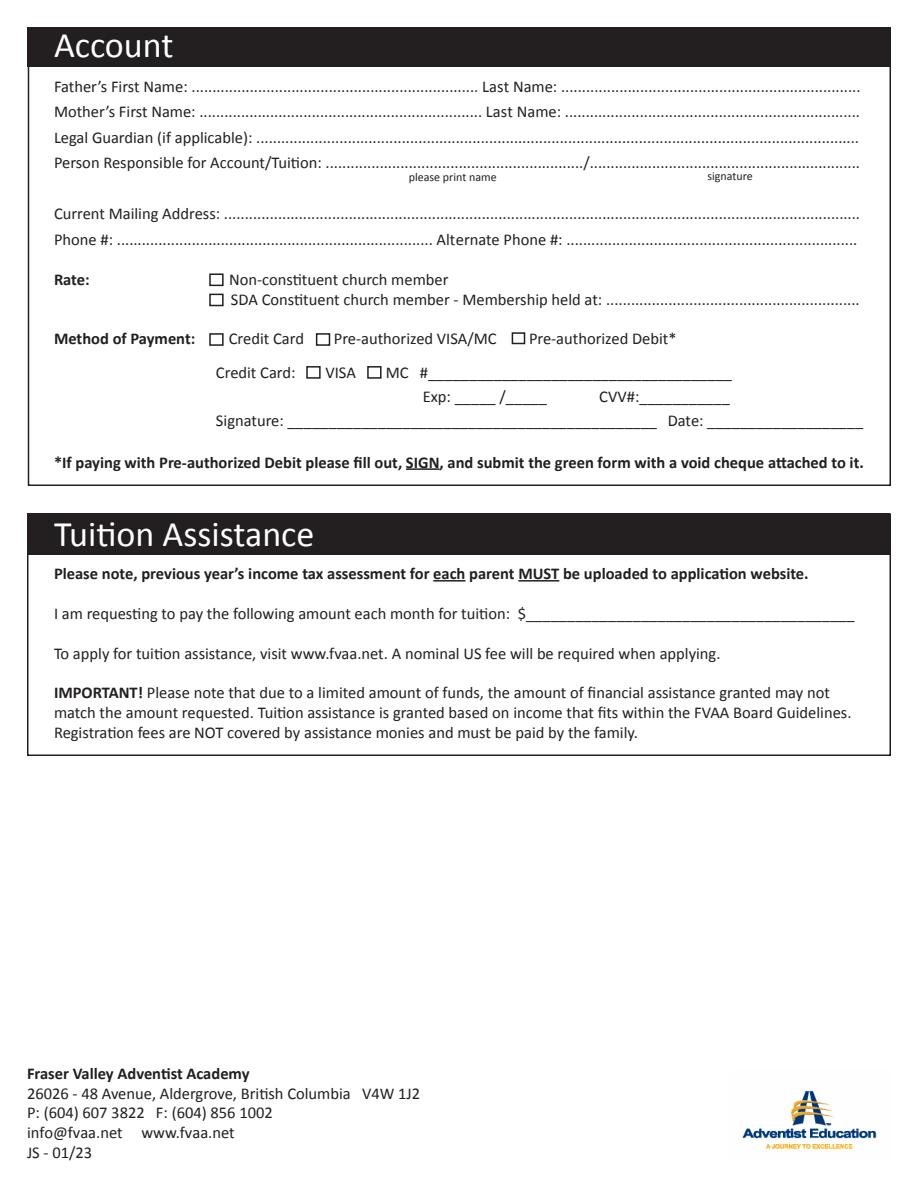
<style>
.page{position:relative;width:918px;height:1188px;background:#fff}
.page>*{position:absolute;margin:0;border:0;box-sizing:border-box;transform-origin:0 0}
.t1{font:36px "Calibri";color:#fff}
.t2{font:16.5px/19.8px "Calibri";color:#231f20}
.t3{font:700 16.5px "Calibri";color:#231f20}
.t4{font:12px "Calibri";color:#231f20}
.s1{font-weight:700}
</style>
<div class="page">
<img style="left:742px;top:1091px;width:135px;height:59px">
<div style="left:28px;top:27px;width:863px;height:39px;background:#231f20"></div>
<div style="left:512px;top:332px;width:13px;height:12px;border:2px solid #231f20"></div>
<div style="left:27px;top:513px;width:862px;height:42px;background:#231f20"></div>
<hr style="left:433px;top:580px;width:33px;height:2px;background:#231f20">
<hr style="left:518px;top:580px;width:41px;height:2px;background:#231f20">
<div style="left:209px;top:294px;width:15px;height:12px;border:2px solid #231f20"></div>
<div style="left:209px;top:273px;width:15px;height:13px;border:2px solid #231f20"></div>
<div style="left:209px;top:333px;width:15px;height:13px;border:2px solid #231f20"></div>
<div style="left:316px;top:333px;width:14px;height:13px;border:2px solid #231f20"></div>
<div style="left:306px;top:366px;width:15px;height:13px;border:2px solid #231f20"></div>
<div style="left:367px;top:366px;width:15px;height:13px;border:2px solid #231f20"></div>
<hr style="left:406px;top:468px;width:34px;height:2px;background:#231f20">
<p class="t1" style="left:54px;top:23px;width:121px">Account</p>
<p class="t2" style="left:54px;top:76px;width:808px">Father’s First Name: ..................................................................... Last Name: ........................................................................</p>
<p class="t2" style="left:54px;top:102px;width:808px">Mother’s First Name: .................................................................... Last Name: .......................................................................</p>
<p class="t2" style="left:54px;top:127px;width:807px">Legal Guardian (if applicable): .................................................................................................................................................</p>
<p class="t2" style="left:54px;top:153px;width:808px">Person Responsible for Account/Tuition: ............................................................../.................................................................</p>
<p class="t2" style="left:54px;top:204px;width:808px">Current Mailing Address: .........................................................................................................................................................</p>
<p class="t2" style="left:54px;top:229px;width:805px">Phone #: ............................................................................ Alternate Phone #: ......................................................................</p>
<p class="t4" style="left:409px;top:170px;width:89px">please print name</p>
<p class="t4" style="left:707px;top:169px;width:47px">signature</p>
<p class="t3" style="left:54px;top:269px;width:37px">Rate:</p>
<p class="t2" style="left:229px;top:270px;width:221px">Non-constituent church member</p>
<p class="t2" style="left:231px;top:289px;width:630px">SDA Constituent church member - Membership held at: .............................................................</p>
<p class="t3" style="left:54px;top:328px;width:143px">Method of Payment:</p>
<p class="t2" style="left:229px;top:329px;width:77px">Credit Card</p>
<p class="t2" style="left:334px;top:329px;width:164px">Pre-authorized VISA/MC</p>
<p class="t2" style="left:529px;top:329px;width:149px">Pre-authorized Debit*</p>
<p class="t2" style="left:216px;top:362px;width:81px">Credit Card:</p>
<p class="t2" style="left:325px;top:362px;width:32px">VISA</p>
<p class="t2" style="left:386px;top:362px;width:348px">MC #_____________________________________</p>
<p class="t2" style="left:423px;top:386px;width:126px">Exp: _____ /_____</p>
<p class="t2" style="left:599px;top:386px;width:132px">CVV#:___________</p>
<p class="t2" style="left:216px;top:410px;width:649px">Signature: _____________________________________________ Date: ___________________</p>
<p class="t3" style="left:54px;top:452px;width:811px">*If paying with Pre-authorized Debit please fill out, SIGN, and submit the green form with a void cheque attached to it.</p>
<p class="t1" style="left:54px;top:511px;width:262px">Tuition Assistance</p>
<p class="t3" style="left:54px;top:563px;width:756px">Please note, previous year’s income tax assessment for each parent MUST be uploaded to application website.</p>
<p class="t2" style="left:54px;top:604px;width:802px">I am requesting to pay the following amount each month for tuition: $________________________________________</p>
<p class="t2" style="left:54px;top:643px;width:668px">To apply for tuition assistance, visit www.fvaa.net. A nominal US fee will be required when applying.</p>
<p class="t2" style="left:54px;top:683px;width:799px"><span class="s1">IMPORTANT!</span> Please note that due to a limited amount of funds, the amount of financial assistance granted may not match the amount requested. Tuition assistance is granted based on income that fits within the FVAA Board Guidelines.<br>Registration fees are NOT covered by assistance monies and must be paid by the family.</p>
<p class="t2" style="left:27px;top:1064px;width:395px"><span class="s1">Fraser Valley Adventist Academy<br></span>26026 - 48 Avenue, Aldergrove, British Columbia V4W 1J2<br>P: (604) 607 3822 F: (604) 856 1002<br>info@fvaa.net www.fvaa.net<br>JS - 01/23</p>
</div>
